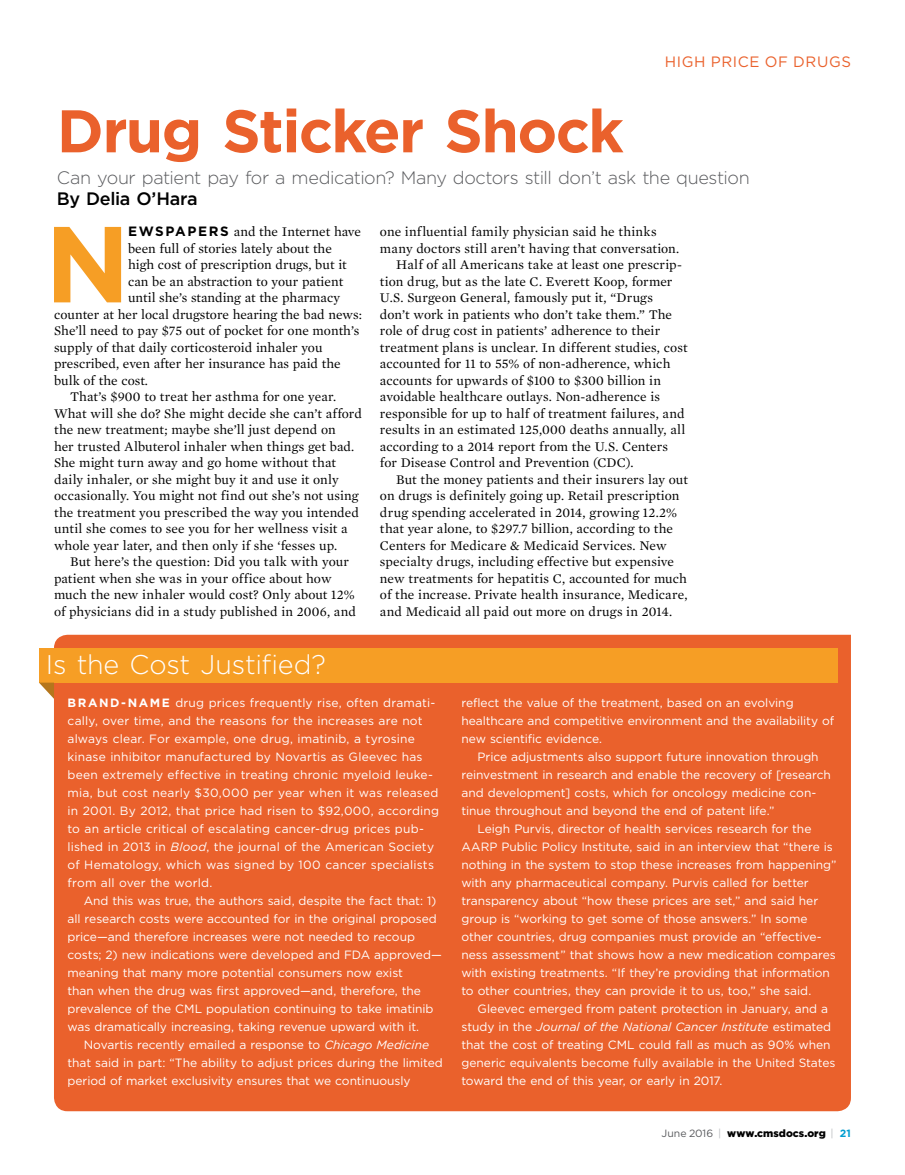
<style>
.page{position:relative;width:905px;height:1175px;background:#fff}
.page>*{position:absolute;margin:0;border:0;box-sizing:border-box;transform-origin:0 0}
.t1{font:700 107.85px "Gotham";color:#f69e25}
.t2{font:700 60px "Gotham";letter-spacing:-.025em;color:#ea612c}
.t3{font:300 27px "Gotham";letter-spacing:-.005em;color:#fff}
.t4{font:300 18px "Gotham";letter-spacing:-.025em;color:#5a5b5e}
.t5{font:500 18px "Gotham";letter-spacing:-.02em;color:#000}
.t6{font:15px "Gotham";letter-spacing:.04em;color:#ea612c}
.t7{font:13.5px "Mercury Text G1";color:#000}
.t8{font:12px/18px "Gotham";color:#fff}
.t9{font:italic 12px "Gotham";letter-spacing:-.01em;color:#fff}
.t10{font:900 10.5px "Gotham";color:#000}
.s1{font-family:"Gotham";font-weight:700}
.s2{font-weight:700}
.s3{font-style:italic}
.s4{font-style:normal}
.s5{font-weight:400;color:#5a5b5e}
.s6{font-weight:400;color:#babcbf}
.s7{font-weight:700;color:#009ed1}
</style>
<div class="page">
<div style="left:54px;top:634px;width:796px;height:477px;background:#ea612c"></div>
<div style="left:39px;top:648px;width:798px;height:34px;background:#f69e25"></div>
<svg style="left:39px;top:682px;width:15px;height:17px"></svg>
<p class="t6" style="left:665px;top:52px;width:187px">HIGH PRICE OF DRUGS</p>
<h2 class="t2" style="left:57px;top:91px;width:568px">Drug Sticker Shock</h2>
<h3 class="t4" style="left:57px;top:166px;width:694px">Can your patient pay for a medication? Many doctors still don’t ask the question</h3>
<h3 class="t5" style="left:57px;top:187px;width:142px">By Delia O’Hara</h3>
<h1 class="t1" style="left:45px;top:193px;width:87px">N</h1>
<p class="t7" style="left:128px;top:222px;width:234px"><span class="s1">EWSPAPERS</span> and the Internet have</p>
<p class="t7" style="left:128px;top:239px;width:205px">been full of stories lately about the</p>
<p class="t7" style="left:128px;top:255px;width:220px">high cost of prescription drugs, but it</p>
<p class="t7" style="left:128px;top:272px;width:217px">can be an abstraction to your patient</p>
<p class="t7" style="left:128px;top:288px;width:213px">until she’s standing at the pharmacy</p>
<p class="t7" style="left:54px;top:305px;width:309px">counter at her local drugstore hearing the bad news:</p>
<p class="t7" style="left:54px;top:321px;width:307px">She’ll need to pay $75 out of pocket for one month’s</p>
<p class="t7" style="left:54px;top:338px;width:270px">supply of that daily corticosteroid inhaler you</p>
<p class="t7" style="left:54px;top:354px;width:288px">prescribed, even after her insurance has paid the</p>
<p class="t7" style="left:54px;top:371px;width:95px">bulk of the cost.</p>
<p class="t7" style="left:70px;top:387px;width:267px">That’s $900 to treat her asthma for one year.</p>
<p class="t7" style="left:54px;top:404px;width:309px">What will she do? She might decide she can’t afford</p>
<p class="t7" style="left:54px;top:420px;width:283px">the new treatment; maybe she’ll just depend on</p>
<p class="t7" style="left:54px;top:437px;width:302px">her trusted Albuterol inhaler when things get bad.</p>
<p class="t7" style="left:54px;top:453px;width:283px">She might turn away and go home without that</p>
<p class="t7" style="left:54px;top:470px;width:286px">daily inhaler, or she might buy it and use it only</p>
<p class="t7" style="left:54px;top:486px;width:306px">occasionally. You might not find out she’s not using</p>
<p class="t7" style="left:54px;top:503px;width:306px">the treatment you prescribed the way you intended</p>
<p class="t7" style="left:54px;top:519px;width:295px">until she comes to see you for her wellness visit a</p>
<p class="t7" style="left:54px;top:536px;width:285px">whole year later, and then only if she ‘fesses up.</p>
<p class="t7" style="left:70px;top:552px;width:280px">But here’s the question: Did you talk with your</p>
<p class="t7" style="left:54px;top:569px;width:279px">patient when she was in your office about how</p>
<p class="t7" style="left:54px;top:585px;width:302px">much the new inhaler would cost? Only about 12%</p>
<p class="t7" style="left:54px;top:601px;width:303px">of physicians did in a study published in 2006, and</p>
<h3 class="t3" style="left:46px;top:647px;width:281px">Is the Cost Justified?</h3>
<p class="t7" style="left:380px;top:222px;width:278px">one influential family physician said he thinks</p>
<p class="t7" style="left:380px;top:238px;width:301px">many doctors still aren’t having that conversation.</p>
<p class="t7" style="left:396px;top:255px;width:287px">Half of all Americans take at least one prescrip-</p>
<p class="t7" style="left:380px;top:271px;width:294px">tion drug, but as the late C. Everett Koop, former</p>
<p class="t7" style="left:380px;top:288px;width:274px">U.S. Surgeon General, famously put it, “Drugs</p>
<p class="t7" style="left:380px;top:304px;width:293px">don’t work in patients who don’t take them.” The</p>
<p class="t7" style="left:380px;top:321px;width:282px">role of drug cost in patients’ adherence to their</p>
<p class="t7" style="left:380px;top:337px;width:309px">treatment plans is unclear. In different studies, cost</p>
<p class="t7" style="left:380px;top:354px;width:292px">accounted for 11 to 55% of non-adherence, which</p>
<p class="t7" style="left:380px;top:370px;width:282px">accounts for upwards of $100 to $300 billion in</p>
<p class="t7" style="left:380px;top:387px;width:281px">avoidable healthcare outlays. Non-adherence is</p>
<p class="t7" style="left:380px;top:403px;width:306px">responsible for up to half of treatment failures, and</p>
<p class="t7" style="left:380px;top:420px;width:307px">results in an estimated 125,000 deaths annually, all</p>
<p class="t7" style="left:380px;top:436px;width:289px">according to a 2014 report from the U.S. Centers</p>
<p class="t7" style="left:380px;top:453px;width:255px">for Disease Control and Prevention (CDC).</p>
<p class="t7" style="left:396px;top:469px;width:293px">But the money patients and their insurers lay out</p>
<p class="t7" style="left:380px;top:486px;width:301px">on drugs is definitely going up. Retail prescription</p>
<p class="t7" style="left:380px;top:502px;width:298px">drug spending accelerated in 2014, growing 12.2%</p>
<p class="t7" style="left:380px;top:519px;width:294px">that year alone, to $297.7 billion, according to the</p>
<p class="t7" style="left:380px;top:535px;width:288px">Centers for Medicare &amp; Medicaid Services. New</p>
<p class="t7" style="left:380px;top:552px;width:296px">specialty drugs, including effective but expensive</p>
<p class="t7" style="left:380px;top:568px;width:308px">new treatments for hepatitis C, accounted for much</p>
<p class="t7" style="left:380px;top:585px;width:309px">of the increase. Private health insurance, Medicare,</p>
<p class="t7" style="left:380px;top:601px;width:294px">and Medicaid all paid out more on drugs in 2014.</p>
<p class="t8" style="left:67px;top:693px;width:373px"><span class="s2">BRAND-NAME</span> drug prices frequently rise, often dramati&shy;cally, over time, and the reasons for the increases are not always clear. For example, one drug, imatinib, a tyrosine kinase inhibitor manufactured by Novartis as Gleevec has been extremely effective in treating chronic myeloid leuke&shy;mia, but cost nearly $30,000 per year when it was released in 2001. By 2012, that price had risen to $92,000, according to an article critical of escalating cancer-drug prices pub&shy;lished in 2013 in <span class="s3">Blood</span>, the journal of the American Society of Hematology, which was signed by 100 cancer specialists from all over the world.</p>
<p class="t8" style="left:67px;top:891px;width:376px;text-indent:16px">And this was true, the authors said, despite the fact that: 1) all research costs were accounted for in the original proposed price—and therefore increases were not needed to recoup costs; 2) new indications were developed and FDA approved— meaning that many more potential consumers now exist<br>than when the drug was first approved—and, therefore, the prevalence of the CML population continuing to take imatinib was dramatically increasing, taking revenue upward with it.</p>
<p class="t8" style="left:67px;top:1035px;width:377px;text-indent:16px">Novartis recently emailed a response to <span class="s3">Chicago Medicine </span>that said in part: “The ability to adjust prices during the limited period of market exclusivity ensures that we continuously</p>
<p class="t8" style="left:461px;top:693px;width:374px">reflect the value of the treatment, based on an evolving healthcare and competitive environment and the availability of new scientific evidence.</p>
<p class="t8" style="left:477px;top:747px;width:342px">Price adjustments also support future innovation through</p>
<p class="t8" style="left:461px;top:765px;width:371px">reinvestment in research and enable the recovery of [research</p>
<p class="t8" style="left:461px;top:783px;width:356px">and development] costs, which for oncology medicine con-</p>
<p class="t8" style="left:461px;top:801px;width:315px">tinue throughout and beyond the end of patent life.”</p>
<p class="t8" style="left:477px;top:819px;width:335px">Leigh Purvis, director of health services research for the</p>
<p class="t8" style="left:461px;top:837px;width:373px">AARP Public Policy Institute, said in an interview that “there is</p>
<p class="t8" style="left:461px;top:855px;width:376px">nothing in the system to stop these increases from happening”</p>
<p class="t8" style="left:461px;top:873px;width:349px">with any pharmaceutical company. Purvis called for better</p>
<p class="t8" style="left:461px;top:891px;width:358px">transparency about “how these prices are set,” and said her</p>
<p class="t8" style="left:461px;top:909px;width:347px">group is “working to get some of those answers.” In some</p>
<p class="t8" style="left:461px;top:927px;width:362px">other countries, drug companies must provide an “effective-</p>
<p class="t8" style="left:461px;top:945px;width:376px">ness assessment” that shows how a new medication compares</p>
<p class="t8" style="left:461px;top:963px;width:370px">with existing treatments. “If they’re providing that information</p>
<p class="t8" style="left:461px;top:981px;width:351px">to other countries, they can provide it to us, too,” she said.</p>
<p class="t8" style="left:477px;top:999px;width:352px">Gleevec emerged from patent protection in January, and a</p>
<p class="t9" style="left:461px;top:1019px;width:371px"><span class="s4">study in the</span> Journal of the National Cancer Institute <span class="s4">estimated</span></p>
<p class="t8" style="left:461px;top:1035px;width:370px">that the cost of treating CML could fall as much as 90% when</p>
<p class="t8" style="left:461px;top:1053px;width:375px">generic equivalents become fully available in the United States</p>
<p class="t8" style="left:461px;top:1071px;width:262px">toward the end of this year, or early in 2017.</p>
<p class="t10" style="left:661px;top:1126px;width:191px"><span class="s5">June 2016</span> <span class="s6">|</span> www.cmsdocs.org <span class="s6">|</span> <span class="s7">21</span></p>
</div>
